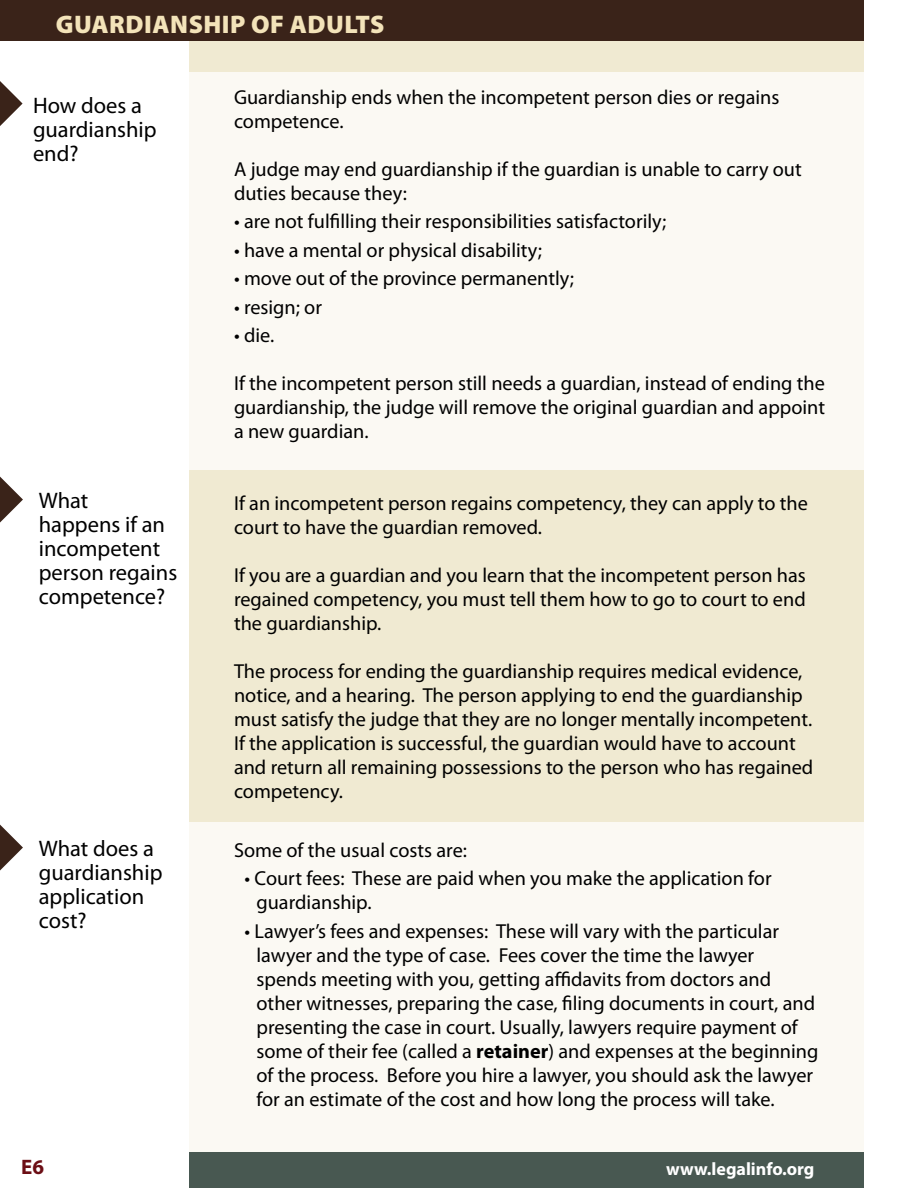
<style>
.page{position:relative;width:918px;height:1188px;background:#fff}
.page>*{position:absolute;margin:0;border:0;box-sizing:border-box;transform-origin:0 0}
.t1{font:900 25.5px "Myriad Pro";letter-spacing:.02em;color:#f3e3b9}
.t2{font:22.5px/24px "Myriad Pro";color:#000}
.t3{font:700 21px "Myriad Pro";color:#6c0e15}
.t4{font:20.25px/24px "Myriad Pro";color:#000}
.t5{font:700 18px "Myriad Pro";color:#fff}
.s1{font-weight:700}
</style>
<div class="page">
<div style="left:189px;top:0;width:675px;height:1188px;background:#f0ead2"></div>
<div style="left:0;top:0;width:864px;height:40px;background:#3a2319"></div>
<div style="left:189px;top:1152px;width:675px;height:36px;background:#485851"></div>
<div style="left:0;top:72px;width:918px;height:398px;background:#fbf9f3"></div>
<svg style="left:0;top:477px;width:23px;height:46px"></svg>
<div style="left:0;top:822px;width:918px;height:330px;background:#fbf9f3"></div>
<svg style="left:0;top:825px;width:23px;height:46px"></svg>
<svg style="left:0;top:81px;width:23px;height:45px"></svg>
<p class="t1" style="left:56px;top:7px;width:330px">GUARDIANSHIP OF ADULTS</p>
<p class="t2" style="left:33px;top:93px;width:125px">How does a guardianship end?</p>
<p class="t2" style="left:39px;top:488px;width:140px">What<br>happens if an incompetent person regains competence?</p>
<p class="t2" style="left:39px;top:836px;width:125px">What does a guardianship application cost?</p>
<p class="t3" style="left:21px;top:1153px;width:25px">e6</p>
<p class="t4" style="left:234px;top:85px;width:547px">Guardianship ends when the incompetent person dies or regains competence.</p>
<p class="t4" style="left:234px;top:157px;width:569px">A judge may end guardianship if the guardian is unable to carry out duties because they:</p>
<p class="t4" style="left:234px;top:209px;width:434px">• are not fulfilling their responsibilities satisfactorily;</p>
<p class="t4" style="left:234px;top:238px;width:310px">• have a mental or physical disability;</p>
<p class="t4" style="left:234px;top:266px;width:342px">• move out of the province permanently;</p>
<p class="t4" style="left:234px;top:295px;width:89px">• resign; or</p>
<p class="t4" style="left:234px;top:323px;width:42px">• die.</p>
<p class="t4" style="left:234px;top:371px;width:593px;text-align:justify">If the incompetent person still needs a guardian, instead of ending the guardianship, the judge will remove the original guardian and appoint a new guardian.</p>
<p class="t4" style="left:234px;top:491px;width:575px">If an incompetent person regains competency, they can apply to the court to have the guardian removed.</p>
<p class="t4" style="left:234px;top:563px;width:573px;text-align:justify">If you are a guardian and you learn that the incompetent person has regained competency, you must tell them how to go to court to end the guardianship.</p>
<p class="t4" style="left:234px;top:659px;width:581px">The process for ending the guardianship requires medical evidence, notice, and a hearing. The person applying to end the guardianship must satisfy the judge that they are no longer mentally incompetent.<br>If the application is successful, the guardian would have to account and return all remaining possessions to the person who has regained competency.</p>
<p class="t4" style="left:234px;top:837px;width:235px">Some of the usual costs are:</p>
<p class="t4" style="left:257px;top:866px;width:517px;text-indent:-12px">• Court fees: These are paid when you make the application for guardianship.</p>
<p class="t4" style="left:257px;top:918px;width:563px;text-indent:-12px">• Lawyer’s fees and expenses: These will vary with the particular lawyer and the type of case. Fees cover the time the lawyer spends meeting with you, getting affidavits from doctors and other witnesses, preparing the case, filing documents in court, and presenting the case in court. Usually, lawyers require payment of some of their fee (called a <span class="s1">retainer</span>) and expenses at the beginning of the process. Before you hire a lawyer, you should ask the lawyer for an estimate of the cost and how long the process will take.</p>
<p class="t5" style="left:666px;top:1157px;width:150px">www.legalinfo.org</p>
</div>
